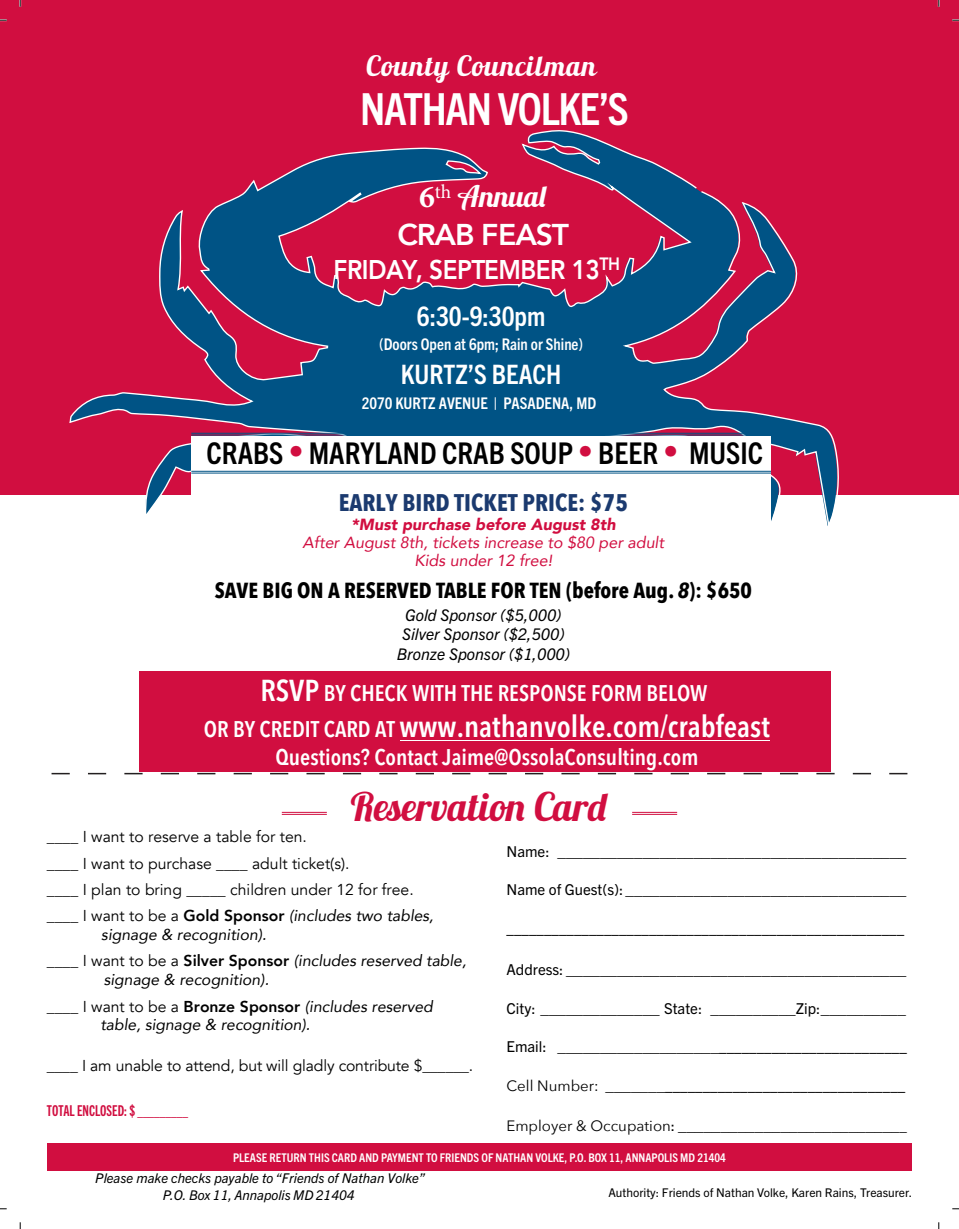
<style>
.page{position:relative;width:959px;height:1229px;background:#fff}
.page>*{position:absolute;margin:0;border:0;box-sizing:border-box;transform-origin:0 0}
.t1{font:700 condensed 44.25px "Trade Gothic Next LT Pro";letter-spacing:-.03em;color:#fff}
.t2{font:39.3px "Lobster 1.3";color:#d10e40}
.t3{font:600 condensed 30px "Avenir Next LT Pro";color:#fff}
.t4{font:700 condensed 30px "Trade Gothic Next LT Pro";color:#000}
.t5{font:800 30px "Avenir";letter-spacing:-.04em;color:#fff}
.t6{font:29.55px "Lobster 1.3";color:#fff}
.t7{font:28.05px "Lobster 1.3";letter-spacing:.04em;color:#fff}
.t8{font:800 27px/47.4px "Avenir";letter-spacing:-.02em;color:#fff;text-align:center;scale:.9 1}
.t9{font:700 condensed 26.85px "Trade Gothic Next LT Pro";color:#fff}
.t10{font:700 24px "Avenir Next Condensed";color:#1b3a6f}
.t11{font:600 condensed 22.5px "Avenir Next LT Pro";color:#fff}
.t12{font:700 21.75px "Avenir Next Condensed";color:#000}
.t13{font:italic 16.05px/18.1px "Avenir";color:#d10e40;text-align:center}
.t14{font:italic 16.05px/19.4px "Trade Gothic Next LT Pro";color:#000;text-align:center}
.t15{font:700 condensed 16.05px "Trade Gothic Next LT Pro";color:#fff}
.t16{font:15.75px/26.4px "Avenir";color:#000}
.t17{font:italic 15.75px/26.1px "Avenir";color:#000}
.t18{font:15px "Trade Gothic Next LT Pro";color:#000}
.t19{font:15px "Avenir Next Condensed";color:#000}
.t20{font:15px "Trade Gothic Next LT Pro Bd Cm";color:#d10e40}
.t21{font:italic 13.35px/16px "Trade Gothic Next LT Pro";color:#000;text-align:center}
.t22{font:700 condensed 12px "Trade Gothic Next LT Pro";color:#fff}
.t23{font:12px "Trade Gothic Next LT Pro";color:#000}
.s1{font-family:"Minion Pro";font-weight:700;font-size:31.5px}
.s2{font-family:"Trade Gothic Next LT Pro";font-weight:700;font-stretch:condensed}
.s3{color:#d10e40}
.s4{font-weight:900}
.s5{font-style:italic}
.s6{font-size:30px}
.s7{font-size:22.5px}
.s8{font-weight:800}
.s9{font-style:normal}
.s10{font-weight:800;font-style:normal}
.s11{font-family:"Avenir Next Condensed"}
.s12{font-family:"Avenir Next"}
.s13{font-family:"Trade Gothic Next LT Pro"}
.s14{font-family:"Minion Pro"}
</style>
<div class="page">
<div style="left:0;top:0;width:958px;height:495px;background:#d10e40"></div>
<svg style="left:69px;top:130px;width:770px;height:627px"></svg>
<div style="left:191px;top:436px;width:580px;height:238px;background:#fff"></div>
<div style="left:140px;top:671px;width:690px;height:100px;background:#d10e40"></div>
<hr style="left:191px;top:433px;width:580px;height:1px;background:#005385">
<hr style="left:191px;top:434px;width:580px;height:1px;background:#005385">
<hr style="left:191px;top:471px;width:580px;height:1px;background:#005385">
<hr style="left:191px;top:472px;width:580px;height:1px;background:#005385">
<div style="left:47px;top:1143px;width:864px;height:27px;background:#d10e40"></div>
<hr style="left:282px;top:811px;width:45px;height:1px;background:#d10e40">
<hr style="left:282px;top:813px;width:45px;height:1px;background:#d10e40">
<hr style="left:632px;top:811px;width:45px;height:1px;background:#d10e40">
<hr style="left:632px;top:813px;width:45px;height:1px;background:#d10e40">
<svg style="left:52px;top:773px;width:855px;height:1px"></svg>
<svg style="left:0;top:19px;width:7px;height:2px"></svg>
<svg style="left:952px;top:19px;width:6px;height:2px"></svg>
<svg style="left:19px;top:0;width:2px;height:7px"></svg>
<svg style="left:19px;top:1222px;width:2px;height:6px"></svg>
<svg style="left:937px;top:0;width:2px;height:7px"></svg>
<hr style="left:400px;top:740px;width:369px;height:1px;background:#fff">
<p class="t7" style="left:366px;top:48px;width:231px">County Councilman</p>
<p class="t1" style="left:360px;top:78px;width:270px">NATHAN VOLKE’S</p>
<p class="t6" style="left:419px;top:178px;width:130px"><span class="s1">6</span><sup>th</sup> Annual</p>
<p class="t5" style="left:397px;top:211px;width:173px">CRAB FEAST</p>
<p class="t8" style="left:333px;top:245px;width:320px">FRIDAY, SEPTEMBER 13<sup>TH<br></sup><span class="s2">6:30-9:30pm</span></p>
<p class="t15" style="left:379px;top:333px;width:205px">(Doors Open at 6pm; Rain or Shine)</p>
<p class="t9" style="left:401px;top:356px;width:162px">KURTZ’S BEACH</p>
<p class="t15" style="left:362px;top:392px;width:236px">2070 KURTZ AVENUE | PASADENA, MD</p>
<p class="t4" style="left:206px;top:432px;width:558px">CRABS <span class="s3">•</span> MARYLAND CRAB SOUP <span class="s3">•</span> BEER <span class="s3">•</span> MUSIC</p>
<p class="t10" style="left:339px;top:487px;width:290px">EARLY BIRD TICKET PRICE: $75</p>
<p class="t13" style="left:302px;top:515px;width:363px"><span class="s4">*Must purchase before August 8th<br></span>After August 8th, tickets increase to $80 per adult<br>Kids under 12 free!</p>
<p class="t12" style="left:215px;top:577px;width:538px">SAVE BIG ON A RESERVED TABLE FOR TEN (before Aug. <span class="s5">8</span>): $650</p>
<p class="t14" style="left:396px;top:604px;width:175px">Gold Sponsor ($5,000)<br>Silver Sponsor ($2,500)<br>Bronze Sponsor ($1,000)</p>
<p class="t11" style="left:260px;top:679px;width:448px"><span class="s6">RSVP</span> BY CHECK WITH THE RESPONSE FORM BELOW</p>
<p class="t3" style="left:204px;top:707px;width:567px"><span class="s7">OR BY CREDIT CARD AT</span> www.nathanvolke.com/crabfeast</p>
<p class="t11" style="left:275px;top:743px;width:424px">Questions? Contact Jaime@OssolaConsulting.com</p>
<p class="t2" style="left:351px;top:781px;width:257px">Reservation Card</p>
<p class="t16" style="left:47px;top:824px;width:388px">____ I want to reserve a table for ten.<br>____ I want to purchase ____ adult ticket(s).<br>____ I plan to bring _____ children under 12 for free. ____ I want to be a <span class="s8">Gold Sponsor</span> <span class="s5">(includes two tables,</span></p>
<p class="t17" style="left:47px;top:921px;width:421px;text-indent:54px">signage &amp; recognition).<br><span class="s9">____ I want to be a</span> <span class="s10">Silver Sponsor</span> (includes reserved table,</p>
<p class="t17" style="left:47px;top:966px;width:387px;text-indent:57px">signage &amp; recognition).<br><span class="s9">____ I want to be a</span> <span class="s10">Bronze Sponsor</span> (includes reserved</p>
<p class="t17" style="left:100px;top:1011px;width:211px">table, signage &amp; recognition).</p>
<p class="t16" style="left:47px;top:1052px;width:428px">____ I am unable to attend, but will gladly contribute $______.</p>
<p class="t20" style="left:47px;top:1100px;width:143px">TOTAL ENCLOSED: $ _________</p>
<p class="t18" style="left:506px;top:841px;width:401px">Name: _________________________________________</p>
<p class="t18" style="left:506px;top:878px;width:401px">Name of Guest(s): _________________________________</p>
<p class="t19" style="left:506px;top:916px;width:399px">_____________________________________________________</p>
<p class="t18" style="left:506px;top:958px;width:401px">Address: ________________________________________</p>
<p class="t18" style="left:506px;top:998px;width:401px">City: ______________ State: __________Zip: __________</p>
<p class="t18" style="left:506px;top:1036px;width:402px">Email: ___________________<span class="s11">_________________________</span></p>
<p class="t19" style="left:506px;top:1073px;width:400px"><span class="s12">Cell Number:</span> <span class="s13">_______</span>________________________________</p>
<p class="t18" style="left:506px;top:1114px;width:402px"><span class="s12">Employer &amp; Occupation</span>: __________________________<span class="s14">_</span></p>
<p class="t22" style="left:233px;top:1149px;width:494px">PLEASE RETURN THIS CARD AND PAYMENT TO FRIENDS OF NATHAN VOLKE, P.O. BOX 11, ANNAPOLIS MD 21404</p>
<p class="t21" style="left:95px;top:1169px;width:331px">Please make checks payable to “Friends of Nathan Volke”<br>P.O. Box 11, Annapolis MD 21404</p>
<p class="t23" style="left:608px;top:1183px;width:305px">Authority: Friends of Nathan Volke, Karen Rains, Treasurer.</p>
</div>
